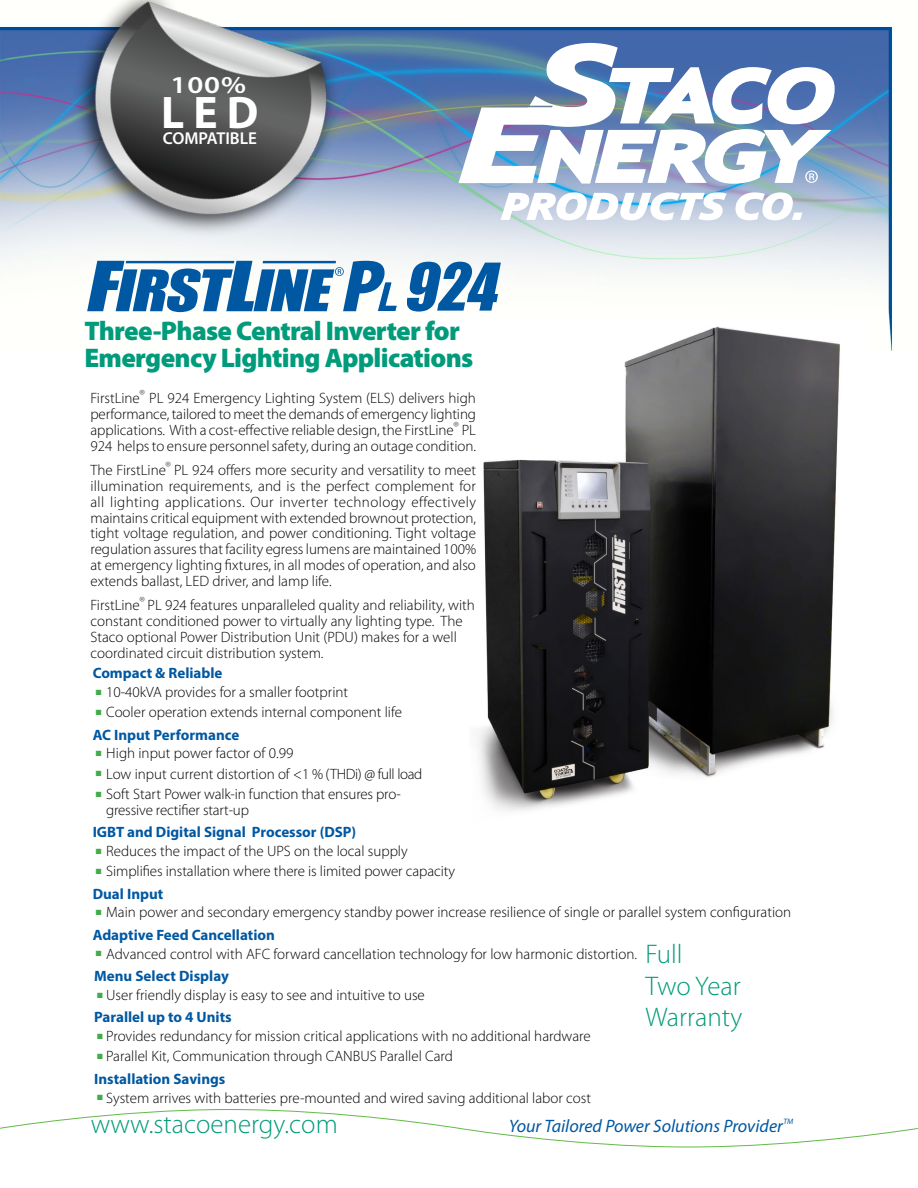
<style>
.page{position:relative;width:918px;height:1188px;background:#fff}
.page>*{position:absolute;margin:0;border:0;box-sizing:border-box;transform-origin:0 0}
.t1{font:700 45.9px "Myriad Pro";color:#fff}
.t2{font:900 27px/27px "Myriad Pro";letter-spacing:-.025em;color:#009b7a}
.t3{font:300 27px/31.5px "Myriad Pro";color:#009b7a}
.t4{font:600 24.3px "Myriad Pro";color:#fff;scale:1.22 1}
.t5{font:italic 18px "Myriad Pro";color:#0058a2}
.t6{font:600 17.25px "Myriad Pro";color:#fff}
.t7{font:300 15px/15.8px "Myriad Pro";color:#000}
.t8{font:700 15px "Myriad Pro";color:#0058a2}
.t9{font:italic 7.8px "Myriad Pro";color:#0058a2}
.s1{color:#41ad49}
.s2{font-weight:700;color:#0058a2}
</style>
<div class="page">
<img style="left:0;top:26px;width:894px;height:325px">
<svg style="left:458px;top:43px;width:377px;height:141px"></svg>
<svg style="left:501px;top:192px;width:226px;height:28px"></svg>
<svg style="left:735px;top:192px;width:67px;height:28px"></svg>
<svg style="left:0;top:1109px;width:918px;height:39px"></svg>
<img style="left:425px;top:320px;width:441px;height:491px">
<img style="left:620px;top:527px;width:5px;height:6px">
<img style="left:610px;top:530px;width:4px;height:3px">
<img style="left:614px;top:530px;width:6px;height:3px">
<img style="left:608px;top:533px;width:21px;height:83px">
<img style="left:13px;top:0;width:374px;height:296px">
<svg style="left:87px;top:261px;width:311px;height:51px"></svg>
<svg style="left:407px;top:262px;width:94px;height:50px"></svg>
<h3 class="t4" style="left:171px;top:70px;width:63px">100%</h3>
<h1 class="t1" style="left:161px;top:82px;width:99px">LED</h1>
<p class="t6" style="left:163px;top:127px;width:96px">COMPATIBLE</p>
<h2 class="t2" style="left:84px;top:316px;width:390px">Three-Phase Central Inverter for<br>Emergency Lighting Applications</h2>
<p class="t7" style="left:90px;top:390px;width:387px;text-align:justify">FirstLine<sup>®</sup> PL 924 Emergency Lighting System (ELS) delivers high performance, tailored to meet the demands of emergency lighting applications. With a cost-effective reliable design, the FirstLine<sup>®</sup> PL 924 helps to ensure personnel safety, during an outage condition.</p>
<p class="t7" style="left:90px;top:462px;width:387px;text-align:justify">The FirstLine<sup>®</sup> PL 924 offers more security and versatility to meet illumination requirements, and is the perfect complement for all lighting applications. Our inverter technology effectively maintains critical equipment with extended brownout protection, tight voltage regulation, and power conditioning. Tight voltage regulation assures that facility egress lumens are maintained 100% at emergency lighting fixtures, in all modes of operation, and also extends ballast, LED driver, and lamp life.</p>
<p class="t7" style="left:90px;top:597px;width:386px">FirstLine<sup>®</sup> PL 924 features unparalleled quality and reliability, with constant conditioned power to virtually any lighting type. The Staco optional Power Distribution Unit (PDU) makes for a well coordinated circuit distribution system.</p>
<p class="t8" style="left:93px;top:663px;width:131px">Compact &amp; Reliable</p>
<p class="t7" style="left:96px;top:684px;width:254px"><span class="s1">■</span> 10-40kVA provides for a smaller footprint</p>
<p class="t7" style="left:93px;top:701px;width:311px;line-height:22.5px"><span class="s1">■</span> Cooler operation extends internal component life<br><span class="s2">AC Input Performance</span></p>
<p class="t7" style="left:96px;top:745px;width:199px"><span class="s1">■</span> High input power factor of 0.99</p>
<p class="t7" style="left:96px;top:766px;width:328px"><span class="s1">■</span> Low input current distortion of &lt;1 % (THDi) @ full load</p>
<p class="t7" style="left:106px;top:786px;width:296px;text-indent:-11px"><span class="s1">■</span> Soft Start Power walk-in function that ensures pro&shy;gressive rectifier start-up</p>
<p class="t8" style="left:93px;top:822px;width:265px">IGBT and Digital Signal Processor (DSP)</p>
<p class="t7" style="left:96px;top:843px;width:314px"><span class="s1">■</span> Reduces the impact of the UPS on the local supply</p>
<p class="t7" style="left:93px;top:860px;width:364px;line-height:22.5px"><span class="s1">■</span> Simplifies installation where there is limited power capacity<br><span class="s2">Dual Input</span></p>
<p class="t7" style="left:93px;top:901px;width:700px;line-height:22.5px"><span class="s1">■</span> Main power and secondary emergency standby power increase resilience of single or parallel system configuration<br><span class="s2">Adaptive Feed Cancellation</span></p>
<p class="t7" style="left:94px;top:942px;width:544px;line-height:22.5px"><span class="s1">■</span> Advanced control with AFC forward cancellation technology for low harmonic distortion.<br><span class="s2">Menu Select Display</span></p>
<p class="t7" style="left:94px;top:984px;width:332px;line-height:22.5px"><span class="s1">■</span> User friendly display is easy to see and intuitive to use<br><span class="s2">Parallel up to 4 Units</span></p>
<p class="t7" style="left:97px;top:1028px;width:495px"><span class="s1">■</span> Provides redundancy for mission critical applications with no additional hardware</p>
<p class="t7" style="left:94px;top:1045px;width:360px;line-height:22.5px"><span class="s1">■</span> Parallel Kit, Communication through CANBUS Parallel Card<br><span class="s2">Installation Savings</span></p>
<p class="t7" style="left:97px;top:1090px;width:495px"><span class="s1">■</span> System arrives with batteries pre-mounted and wired saving additional labor cost</p>
<h2 class="t3" style="left:645px;top:938px;width:99px">Full<br>Two Year<br>Warranty</h2>
<h2 class="t3" style="left:91px;top:1108px;width:249px">www.stacoenergy.com</h2>
<p class="t9" style="left:783px;top:1117px;width:11px">TM</p>
<p class="t5" style="left:509px;top:1115px;width:276px">Your Tailored Power Solutions Provider</p>
</div>
